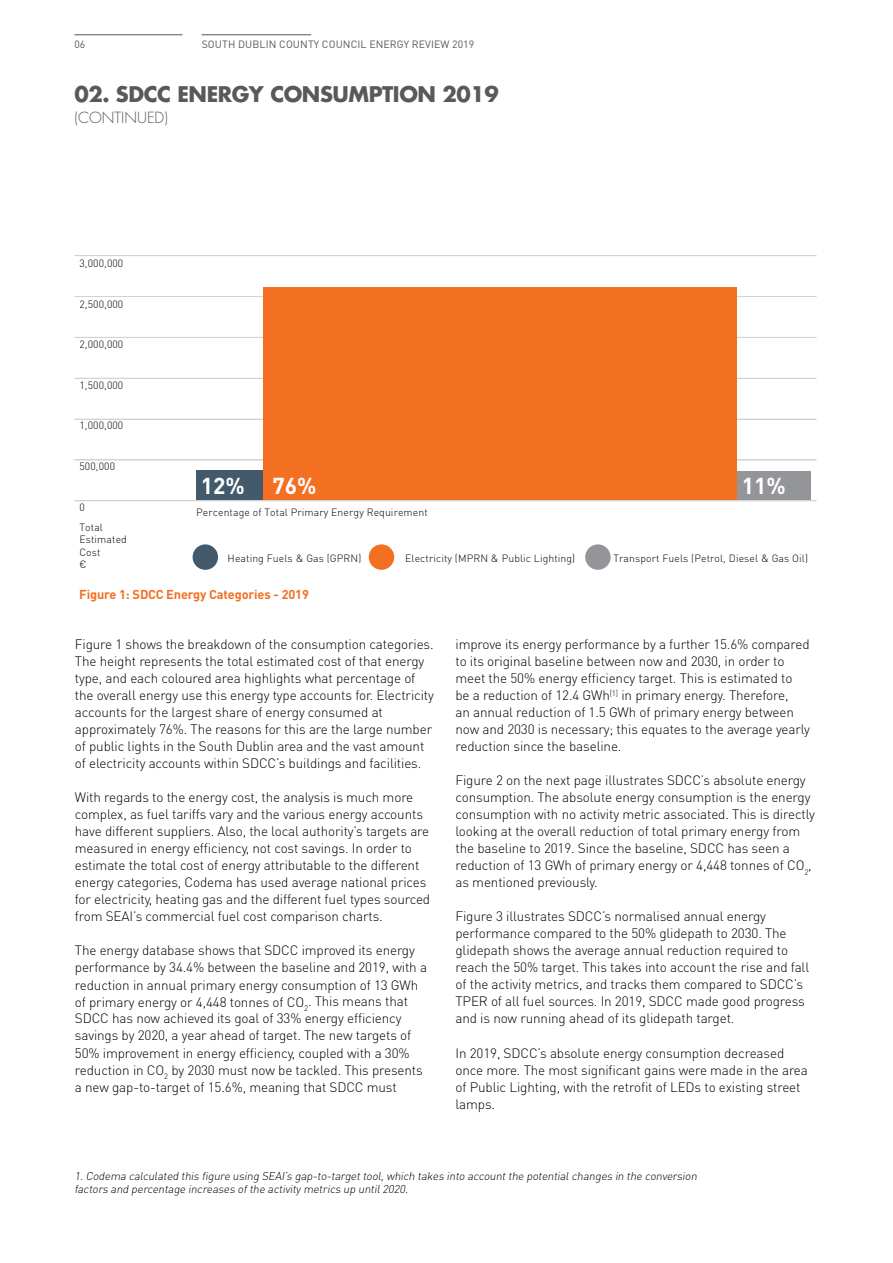
<style>
.page{position:relative;width:893px;height:1263px;background:#fff}
.page>*{position:absolute;margin:0;border:0;box-sizing:border-box;transform-origin:0 0}
.t1{font:700 22.8px "DIN Pro";color:#fff}
.t2{font:700 21px "Futura Std";letter-spacing:-.02em;color:#58595b}
.t3{font:300 15px "Futura Std";color:#58595b}
.t4{font:300 13.5px/17px "DIN Pro";letter-spacing:-.01em;color:#000}
.t5{font:700 12.75px "DIN Pro";letter-spacing:-.01em;color:#f36f21}
.t6{font:italic 300 11.25px/12.8px "DIN Pro";color:#000}
.t7{font:300 10.5px/12.6px "DIN Pro";letter-spacing:.01em;color:#000}
.t8{font:10.5px "DIN Pro";letter-spacing:.01em;color:#58595b}
</style>
<div class="page">
<hr style="left:74px;top:500px;width:742px;height:1px;background:#d1d3d4">
<hr style="left:74px;top:460px;width:742px;height:1px;background:#d1d3d4">
<hr style="left:74px;top:419px;width:742px;height:1px;background:#d1d3d4">
<hr style="left:74px;top:378px;width:742px;height:1px;background:#d1d3d4">
<hr style="left:74px;top:337px;width:742px;height:1px;background:#d1d3d4">
<hr style="left:74px;top:296px;width:742px;height:1px;background:#d1d3d4">
<hr style="left:74px;top:255px;width:742px;height:1px;background:#d1d3d4">
<div style="left:196px;top:470px;width:68px;height:30px;background:#425a6c"></div>
<div style="left:264px;top:287px;width:473px;height:213px;background:#f36f21"></div>
<div style="left:737px;top:472px;width:74px;height:28px;background:#939598"></div>
<div style="left:193px;top:544px;width:25px;height:26px;background:#425a6c;border-radius:50%"></div>
<div style="left:369px;top:544px;width:25px;height:26px;background:#f36f21;border-radius:50%"></div>
<div style="left:585px;top:544px;width:26px;height:26px;background:#939598;border-radius:50%"></div>
<hr style="left:74px;top:34px;width:108px;height:1px;background:#58595b">
<hr style="left:202px;top:34px;width:109px;height:1px;background:#58595b">
<p class="t8" style="left:74px;top:37px;width:12px">06</p>
<p class="t8" style="left:202px;top:37px;width:274px">SOUTH DUBLIN COUNTY COUNCIL EN ERGY REVI EW 2019</p>
<h2 class="t2" style="left:74px;top:81px;width:426px">02. SDCC ENERGY CONSUMPTION 2019</h2>
<p class="t3" style="left:74px;top:109px;width:95px">(CONTINUED)</p>
<p class="t7" style="left:79px;top:257px;width:45px">3,000,000</p>
<p class="t7" style="left:79px;top:297px;width:45px">2,500,000</p>
<p class="t7" style="left:79px;top:338px;width:45px">2,000,000</p>
<p class="t7" style="left:79px;top:378px;width:45px">1,500,000</p>
<p class="t7" style="left:79px;top:419px;width:45px">1,000,000</p>
<p class="t7" style="left:79px;top:459px;width:37px">500,000</p>
<p class="t7" style="left:79px;top:500px;width:7px">0</p>
<p class="t7" style="left:79px;top:520px;width:49px">Total<br>Estimated<br>Cost<br>€</p>
<h1 class="t1" style="left:201px;top:470px;width:117px">12% 76%</h1>
<h1 class="t1" style="left:742px;top:470px;width:46px">11%</h1>
<p class="t7" style="left:196px;top:505px;width:233px">Percentage of Total Primary Energy Requirement</p>
<p class="t7" style="left:228px;top:552px;width:135px">Heating Fuels &amp; Gas (GPRN)</p>
<p class="t7" style="left:405px;top:552px;width:172px">Electricity (MPRN &amp; Public Lighting)</p>
<p class="t7" style="left:613px;top:552px;width:196px">Transport Fuels (Petrol, Diesel &amp; Gas Oil)</p>
<p class="t5" style="left:79px;top:585px;width:231px">Figure 1: SDCC Energy Categories - 2019</p>
<p class="t4" style="left:75px;top:635px;width:361px">Figure 1 shows the breakdown of the consumption categories.<br>The height represents the total estimated cost of that energy type, and each coloured area highlights what percentage of the overall energy use this energy type accounts for. Electricity accounts for the largest share of energy consumed at approximately 76%. The reasons for this are the large number of public lights in the South Dublin area and the vast amount of electricity accounts within SDCC’s buildings and facilities.</p>
<p class="t4" style="left:75px;top:788px;width:357px">With regards to the energy cost, the analysis is much more complex, as fuel tariffs vary and the various energy accounts have different suppliers. Also, the local authority’s targets are measured in energy efficiency, not cost savings. In order to estimate the total cost of energy attributable to the different energy categories, Codema has used average national prices for electricity, heating gas and the different fuel types sourced from SEAI’s commercial fuel cost comparison charts.</p>
<p class="t4" style="left:75px;top:941px;width:354px">The energy database shows that SDCC improved its energy performance by 34.4% between the baseline and 2019, with a reduction in annual primary energy consumption of 13 GWh of primary energy or 4,448 tonnes of CO<sub>2</sub>. This means that SDCC has now achieved its goal of 33% energy efficiency savings by 2020, a year ahead of target. The new targets of 50% improvement in energy efficiency, coupled with a 30% reduction in CO<sub>2</sub> by 2030 must now be tackled. This presents a new gap-to-target of 15.6%, meaning that SDCC must</p>
<p class="t4" style="left:455px;top:635px;width:356px">improve its energy performance by a further 15.6% compared to its original baseline between now and 2030, in order to meet the 50% energy efficiency target. This is estimated to be a reduction of 12.4 GWh<sup>[1]</sup> in primary energy. Therefore,<br>an annual reduction of 1.5 GWh of primary energy between now and 2030 is necessary; this equates to the average yearly reduction since the baseline.</p>
<p class="t4" style="left:455px;top:771px;width:361px">Figure 2 on the next page illustrates SDCC’s absolute energy consumption. The absolute energy consumption is the energy consumption with no activity metric associated. This is directly looking at the overall reduction of total primary energy from the baseline to 2019. Since the baseline, SDCC has seen a reduction of 13 GWh of primary energy or 4,448 tonnes of CO<sub>2</sub>, as mentioned previously.</p>
<p class="t4" style="left:455px;top:907px;width:355px">Figure 3 illustrates SDCC’s normalised annual energy performance compared to the 50% glidepath to 2030. The glidepath shows the average annual reduction required to reach the 50% target. This takes into account the rise and fall of the activity metrics, and tracks them compared to SDCC’s TPER of all fuel sources. In 2019, SDCC made good progress and is now running ahead of its glidepath target.</p>
<p class="t4" style="left:455px;top:1043px;width:354px">In 2019, SDCC’s absolute energy consumption decreased once more. The most significant gains were made in the area of Public Lighting, with the retrofit of LEDs to existing street lamps.</p>
<p class="t6" style="left:74px;top:1169px;width:626px">1.Codema calculated this figure using SEAI’s gap-to-targettool,which takes into accountthe potentialchanges in the conversion factors and percentage increases ofthe activity metrics up until2020.</p>
</div>
